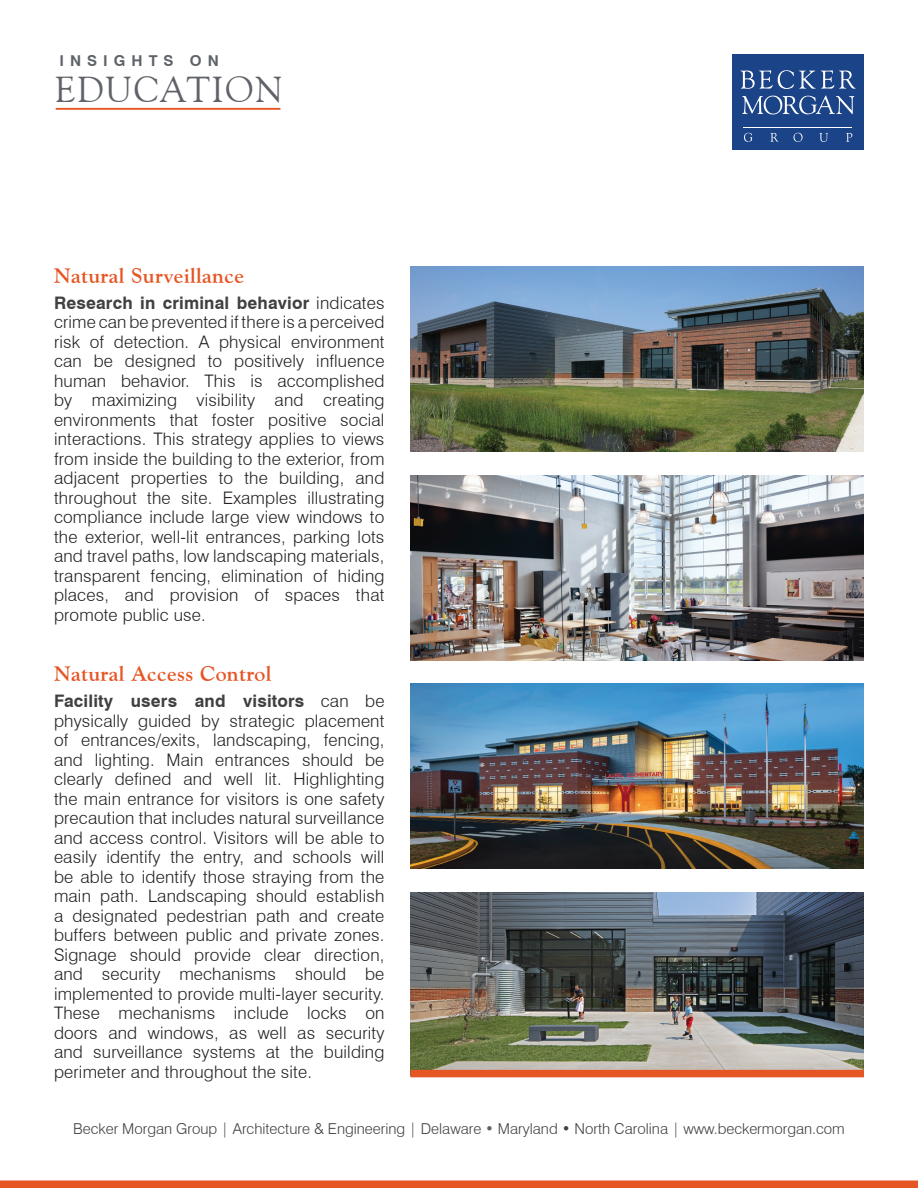
<style>
.page{position:relative;width:918px;height:1188px;background:#fff}
.page>*{position:absolute;margin:0;border:0;box-sizing:border-box;transform-origin:0 0}
.t1{font:36px "Goudy Old Style BT";letter-spacing:.05em;color:#5f6369}
.t2{font:700 21px "Goudy Old Style BT";letter-spacing:.02em;color:#e65524}
.t3{font:300 17.25px/19.5px "Swiss 721 BT";letter-spacing:.01em;color:#231f20;text-align:justify}
.t4{font:300 15px "Swiss 721 BT";color:#414042}
.t5{font:700 15px "Swiss 721 BT";letter-spacing:.4em;color:#5f6369}
.s1{font-weight:700;color:#413f41}
.s2{font-weight:100;color:#5f6369}
</style>
<div class="page">
<hr style="left:56px;top:108px;width:224px;height:2px;background:#e65524">
<div style="left:0;top:1180px;width:918px;height:8px;background:#e65524"></div>
<img style="left:410px;top:267px;width:454px;height:185px">
<img style="left:410px;top:684px;width:454px;height:185px">
<img style="left:410px;top:475px;width:454px;height:186px">
<img style="left:410px;top:892px;width:454px;height:178px">
<div style="left:410px;top:1070px;width:454px;height:7px;background:#e65524"></div>
<div style="left:732px;top:55px;width:132px;height:95px;background:#1b4387"></div>
<hr style="left:744px;top:127px;width:108px;height:1px;background:#fff">
<svg style="left:744px;top:133px;width:8px;height:9px"></svg>
<svg style="left:770px;top:133px;width:8px;height:9px"></svg>
<svg style="left:794px;top:133px;width:9px;height:9px"></svg>
<svg style="left:819px;top:133px;width:9px;height:9px"></svg>
<svg style="left:846px;top:133px;width:6px;height:9px"></svg>
<svg style="left:741px;top:70px;width:115px;height:19px"></svg>
<svg style="left:742px;top:95px;width:112px;height:19px"></svg>
<p class="t5" style="left:60px;top:52px;width:161px">INSIGHTS ON</p>
<h1 class="t1" style="left:55px;top:67px;width:229px">EDUCATION</h1>
<p class="t2" style="left:54px;top:262px;width:192px">Natural Surveillance</p>
<p class="t3" style="left:54px;top:293px;width:332px"><span class="s1">Research in criminal behavior</span> indicates crime can be prevented if there is a perceived risk of detection. A physical environment can be designed to positively influence human behavior. This is accomplished by maximizing visibility and creating environments that foster positive social interactions. This strategy applies to views from inside the building to the exterior, from adjacent properties to the building, and throughout the site. Examples illustrating compliance include large view windows to the exterior, well-lit entrances, parking lots and travel paths, low landscaping materials, transparent fencing, elimination of hiding places, and provision of spaces that promote public use.</p>
<p class="t2" style="left:54px;top:661px;width:219px">Natural Access Control</p>
<p class="t3" style="left:54px;top:691px;width:332px"><span class="s1">Facility users and visitors</span> can be physically guided by strategic placement of entrances/exits, landscaping, fencing, and lighting. Main entrances should be clearly defined and well lit. Highlighting the main entrance for visitors is one safety precaution that includes natural surveillance and access control. Visitors will be able to easily identify the entry, and schools will be able to identify those straying from the main path. Landscaping should establish a designated pedestrian path and create buffers between public and private zones.<br>Signage should provide clear direction, and security mechanisms should be implemented to provide multi-layer security.<br>These mechanisms include locks on doors and windows, as well as security and surveillance systems at the building perimeter and throughout the site.</p>
<p class="t4" style="left:73px;top:1120px;width:773px">Becker Morgan Group | Architecture &amp; Engineering | Delaware <span class="s2">•</span> Maryland • North Carolina | www.beckermorgan.com</p>
</div>
